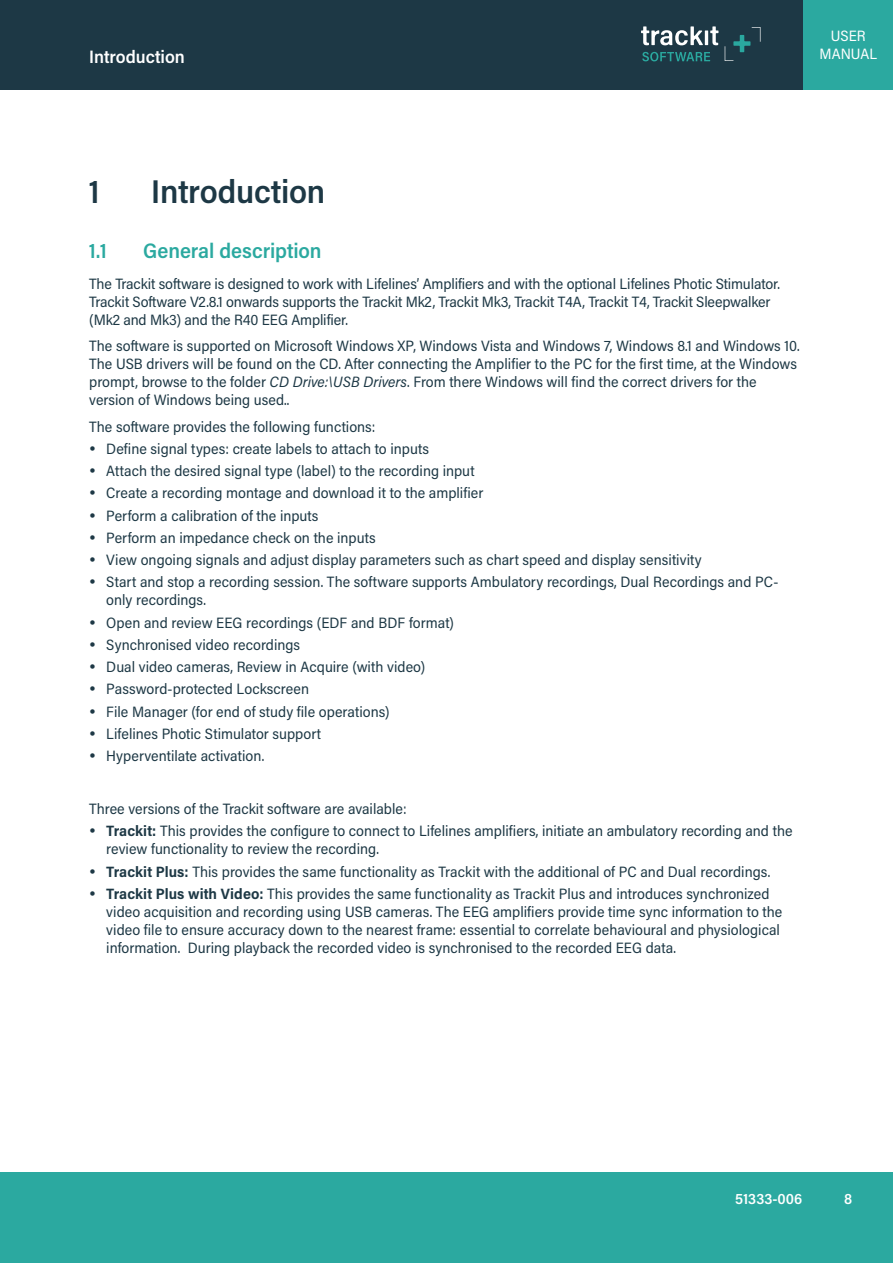
<style>
.page{position:relative;width:893px;height:1263px;background:#fff}
.page>*{position:absolute;margin:0;border:0;box-sizing:border-box;transform-origin:0 0}
.t1{font:600 33px "Acumin Pro Semi Cond";letter-spacing:-.005em;color:#1d3845}
.t2{font:600 21px "Acumin Pro Semi Cond";letter-spacing:-.005em;color:#2ba9a0}
.t3{font:600 18px "Acumin Pro Semi Cond";letter-spacing:-.005em;color:#fff}
.t4{font:15px/22.2px "Acumin Pro Semi Cond";color:#1d3845}
.t5{font:15px/18px "Acumin Pro Semi Cond";color:#fff;text-align:center}
.t6{font:600 15px "Acumin Pro Semi Cond";letter-spacing:.005em;color:#fff}
.s1{font-style:italic}
.s2{font-weight:700}
</style>
<div class="page">
<div style="left:0;top:0;width:892px;height:89px;background:#1d3845"></div>
<div style="left:0;top:1172px;width:892px;height:91px;background:#2ba9a0"></div>
<div style="left:804px;top:0;width:89px;height:89px;background:#2ba9a0"></div>
<svg style="left:641px;top:26px;width:62px;height:19px"></svg>
<hr style="left:705px;top:31px;width:3px;height:14px;background:#fff">
<svg style="left:710px;top:26px;width:8px;height:19px"></svg>
<svg style="left:642px;top:52px;width:68px;height:9px"></svg>
<svg style="left:725px;top:27px;width:35px;height:34px"></svg>
<p class="t3" style="left:89px;top:44px;width:97px">Introduction</p>
<p class="t5" style="left:820px;top:26px;width:59px">USER<br>MANUAL</p>
<h1 class="t1" style="left:89px;top:168px;width:12px">1</h1>
<h1 class="t1" style="left:151px;top:168px;width:176px">Introduction</h1>
<h2 class="t2" style="left:89px;top:236px;width:19px">1.1</h2>
<h2 class="t2" style="left:143px;top:236px;width:180px">General description</h2>
<p class="t4" style="left:89px;top:274px;width:692px;line-height:18px">The Trackit software is designed to work with Lifelines’ Amplifiers and with the optional Lifelines Photic Stimulator.<br>Trackit Software V2.8.1 onwards supports the Trackit Mk2, Trackit Mk3, Trackit T4A, Trackit T4, Trackit Sleepwalker (Mk2 and Mk3) and the R40 EEG Amplifier.</p>
<p class="t4" style="left:89px;top:336px;width:712px;line-height:18px">The software is supported on Microsoft Windows XP, Windows Vista and Windows 7, Windows 8.1 and Windows 10.<br>The USB drivers will be found on the CD. After connecting the Amplifier to the PC for the first time, at the Windows prompt, browse to the folder <span class="s1">CD Drive:\USB Drivers</span>. From there Windows will find the correct drivers for the version of Windows being used..</p>
<p class="t4" style="left:106px;top:415px;width:674px;text-indent:-17px">The software provides the following functions:<br>Define signal types: create labels to attach to inputs<br>Attach the desired signal type (label) to the recording input<br>Create a recording montage and download it to the amplifier<br>Perform a calibration of the inputs<br>Perform an impedance check on the inputs<br>View ongoing signals and adjust display parameters such as chart speed and display sensitivity<br>Start and stop a recording session. The software supports Ambulatory recordings, Dual Recordings and PC-</p>
<p class="t4" style="left:106px;top:588px;width:349px">only recordings.<br>Open and review EEG recordings (EDF and BDF format)<br>Synchronised video recordings<br>Dual video cameras, Review in Acquire (with video)<br>Password-protected Lockscreen<br>File Manager (for end of study file operations)<br>Lifelines Photic Stimulator support<br>Hyperventilate activation.</p>
<p class="t4" style="left:106px;top:797px;width:688px;text-indent:-17px">Three versions of the Trackit software are available:<br><span class="s2">Trackit:</span> This provides the configure to connect to Lifelines amplifiers, initiate an ambulatory recording and the</p>
<p class="t4" style="left:106px;top:837px;width:665px">review functionality to review the recording.<br><span class="s2">Trackit Plus:</span> This provides the same functionality as Trackit with the additional of PC and Dual recordings.<br><span class="s2">Trackit Plus with Video:</span> This provides the same functionality as Trackit Plus and introduces synchronized</p>
<p class="t4" style="left:106px;top:902px;width:677px;line-height:18px">video acquisition and recording using USB cameras. The EEG amplifiers provide time sync information to the video file to ensure accuracy down to the nearest frame: essential to correlate behavioural and physiological information. During playback the recorded video is synchronised to the recorded EEG data.</p>
<p class="t6" style="left:735px;top:1188px;width:68px">51333-006</p>
<p class="t6" style="left:844px;top:1188px;width:10px">8</p>
</div>
